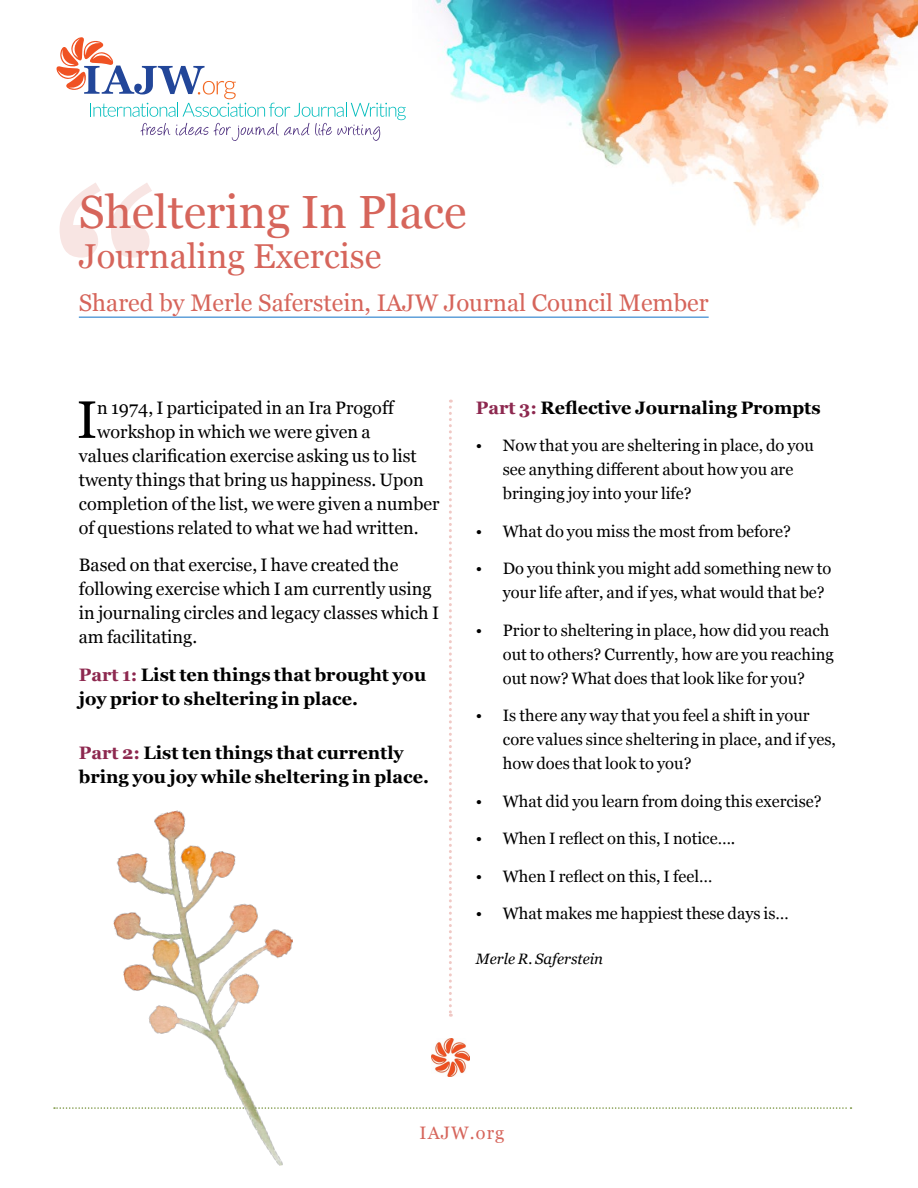
<style>
.page{position:relative;width:918px;height:1188px;background:#fff}
.page>*{position:absolute;margin:0;border:0;box-sizing:border-box;transform-origin:0 0}
.t1{font:284.4px "Georgia";color:#f8e5e3}
.t2{font:52.65px "Georgia";color:#000}
.t3{font:46.5px "Georgia";color:#d6655b}
.t4{font:34.5px "Georgia";color:#d6655b}
.t5{font:24px "Georgia";color:#d6655b}
.t6{font:18px/24px "Georgia";color:#000}
.t7{font:700 18px/24px "Georgia";color:#000}
.t8{font:18px "Georgia";letter-spacing:.06em;color:#d6655b}
.t9{font:16.5px/24px "Georgia";color:#000}
.t10{font:italic 15px "Georgia";color:#000}
.s1{color:#8d284f}
</style>
<div class="page">
<svg style="left:54px;top:1107px;width:797px;height:2px"></svg>
<img style="left:95px;top:810px;width:239px;height:356px">
<img style="left:427px;top:0;width:491px;height:226px">
<img style="left:431px;top:1039px;width:38px;height:38px">
<hr style="left:79px;top:317px;width:630px;height:1px;background:#0f6fc6">
<svg style="left:56px;top:37px;width:350px;height:104px"></svg>
<svg style="left:449px;top:400px;width:3px;height:617px"></svg>
<h1 class="t1" style="left:49px;top:89px;width:118px">“</h1>
<h3 class="t3" style="left:79px;top:178px;width:389px">Sheltering In Place</h3>
<h3 class="t4" style="left:79px;top:231px;width:304px">Journaling Exercise</h3>
<h3 class="t5" style="left:79px;top:285px;width:631px">Shared by Merle Saferstein, IAJW Journal Council Member</h3>
<h2 class="t2" style="left:77px;top:381px;width:22px">I</h2>
<p class="t6" style="left:97px;top:395px;width:299px">n 1974, I participated in an Ira Progoff</p>
<p class="t6" style="left:97px;top:419px;width:275px">workshop in which we were given a</p>
<p class="t6" style="left:79px;top:443px;width:339px">values clarification exercise asking us to list</p>
<p class="t6" style="left:79px;top:467px;width:346px">twenty things that bring us happiness. Upon</p>
<p class="t6" style="left:79px;top:491px;width:362px">completion of the list, we were given a number</p>
<p class="t6" style="left:79px;top:515px;width:341px">of questions related to what we had written.</p>
<p class="t6" style="left:79px;top:552px;width:362px">Based on that exercise, I have created the following exercise which I am currently using in journaling circles and legacy classes which I am facilitating.</p>
<p class="t7" style="left:79px;top:662px;width:349px"><span class="s1">Part 1:</span> List ten things that brought you joy prior to sheltering in place.</p>
<p class="t7" style="left:79px;top:740px;width:352px"><span class="s1">Part 2:</span> List ten things that currently bring you joy while sheltering in place.</p>
<p class="t7" style="left:476px;top:395px;width:346px"><span class="s1">Part 3:</span> Reflective Journaling Prompts</p>
<p class="t9" style="left:503px;top:433px;width:313px;text-indent:-27px">• Now that you are sheltering in place, do you see anything different about how you are bringing joy into your life?</p>
<p class="t9" style="left:476px;top:519px;width:317px">• What do you miss the most from before?</p>
<p class="t9" style="left:503px;top:556px;width:330px;text-indent:-27px">• Do you think you might add something new to your life after, and if yes, what would that be?</p>
<p class="t9" style="left:503px;top:618px;width:333px;text-indent:-27px">• Prior to sheltering in place, how did you reach out to others? Currently, how are you reaching out now? What does that look like for you?</p>
<p class="t9" style="left:503px;top:703px;width:335px;text-indent:-27px">• Is there any way that you feel a shift in your core values since sheltering in place, and if yes, how does that look to you?</p>
<p class="t9" style="left:476px;top:789px;width:347px">• What did you learn from doing this exercise?</p>
<p class="t9" style="left:476px;top:826px;width:261px">• When I reflect on this, I notice….</p>
<p class="t9" style="left:476px;top:864px;width:238px">• When I reflect on this, I feel…</p>
<p class="t9" style="left:476px;top:901px;width:315px">• What makes me happiest these days is…</p>
<p class="t10" style="left:476px;top:951px;width:129px">Merle R. Saferstein</p>
<p class="t8" style="left:420px;top:1120px;width:86px">IAJW.org</p>
</div>
